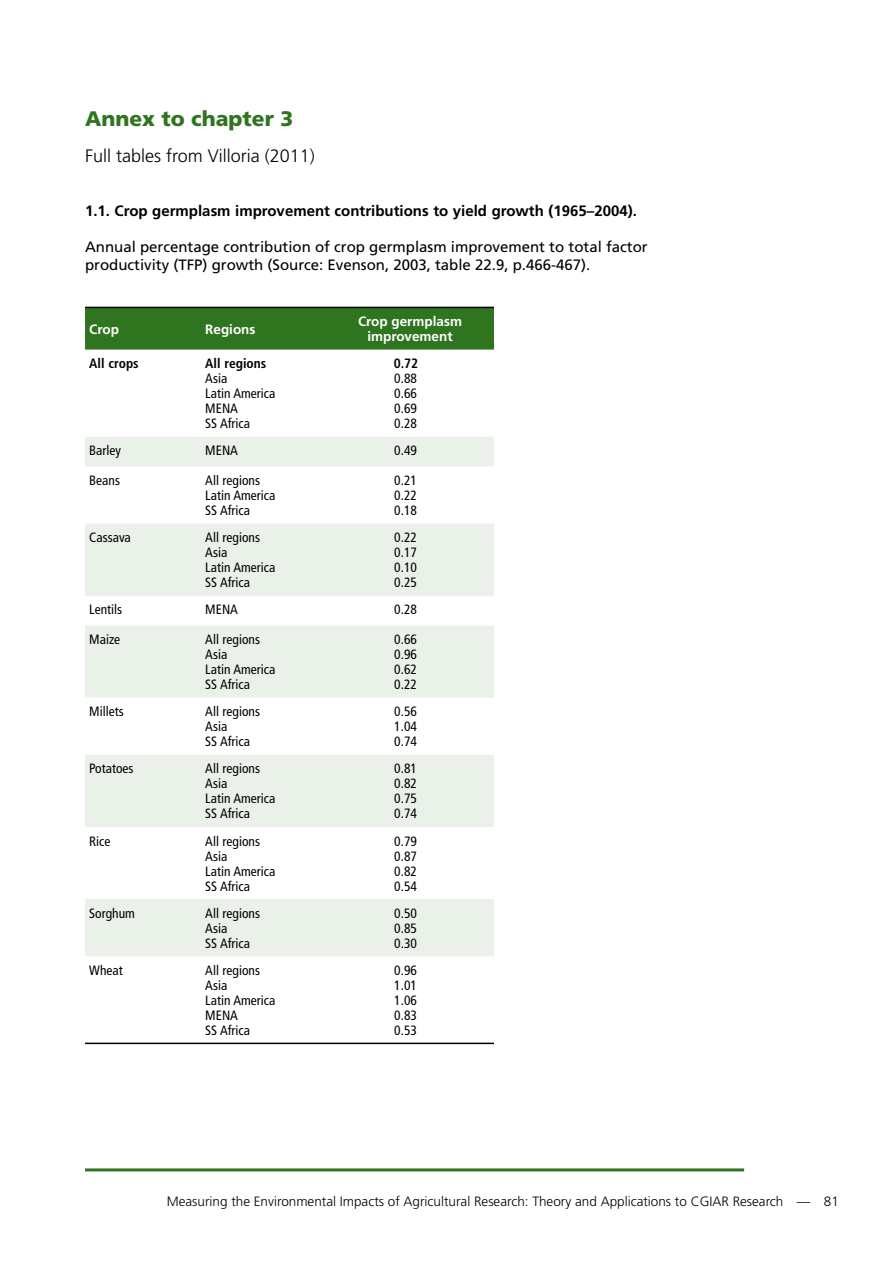
<style>
.page{position:relative;width:893px;height:1263px;background:#fff}
.page>*{position:absolute;margin:0;border:0;box-sizing:border-box;transform-origin:0 0}
.heading1{font:900 21px "Frutiger";color:#2f741f}
.heading1-2{font:300 18px "Frutiger";color:#000}
.body_text__2-col{font:15px/18px "Frutiger";color:#000}
.table_title{font:700 15px "Frutiger";color:#000}
.table_text{font:condensed 13.5px "Frutiger";color:#000}
.t1{font:300 13.5px "Frutiger";color:#000}
.table_top_line__reve{font:700 13.5px/15px "Frutiger";color:#fff;text-align:center}
.table_text-2{font:700 condensed 13.5px "Frutiger";color:#000}
</style>
<div class="page">
<hr style="left:85px;top:1168px;width:659px;height:3px;background:#2f741f">
<div style="left:85px;top:308px;width:409px;height:42px;background:#2f741f"></div>
<svg style="left:85px;top:437px;width:409px;height:519px;fill:#eaf1e9"></svg>
<hr style="left:85px;top:307px;width:116px;height:1px;background:#000">
<hr style="left:201px;top:307px;width:125px;height:1px;background:#000">
<hr style="left:326px;top:307px;width:168px;height:1px;background:#000">
<hr style="left:85px;top:1042px;width:116px;height:2px;background:#000">
<hr style="left:201px;top:1042px;width:125px;height:2px;background:#000">
<hr style="left:326px;top:1042px;width:168px;height:2px;background:#000">
<p class="heading1" style="left:85px;top:106px;width:210px">Annex to chapter 3</p>
<p class="heading1-2" style="left:85px;top:146px;width:231px">Full tables from Villoria (2011)</p>
<p class="table_title" style="left:85px;top:202px;width:553px">1.1. Crop germplasm improvement contributions to yield growth (1965–2004).</p>
<p class="body_text__2-col" style="left:85px;top:238px;width:564px">Annual percentage contribution of crop germplasm improvement to total factor productivity (TFP) growth (Source: Evenson, 2003, table 22.9, p.466-467).</p>
<p class="table_top_line__reve" style="left:89px;top:321px;width:31px">Crop</p>
<p class="table_top_line__reve" style="left:205px;top:321px;width:52px">Regions</p>
<p class="table_top_line__reve" style="left:358px;top:314px;width:106px">Crop germplasm improvement</p>
<p class="table_text-2" style="left:89px;top:355px;width:51px">All crops</p>
<p class="table_text-2" style="left:205px;top:355px;width:63px">All regions</p>
<p class="table_text" style="left:205px;top:371px;width:23px">Asia</p>
<p class="table_text" style="left:205px;top:386px;width:72px">Latin America</p>
<p class="table_text" style="left:205px;top:401px;width:34px">MENA</p>
<p class="table_text" style="left:205px;top:416px;width:46px">SS Africa</p>
<p class="table_text-2" style="left:394px;top:355px;width:26px">0.72</p>
<p class="table_text" style="left:394px;top:371px;width:24px">0.88</p>
<p class="table_text" style="left:394px;top:386px;width:24px">0.66</p>
<p class="table_text" style="left:394px;top:401px;width:24px">0.69</p>
<p class="table_text" style="left:394px;top:416px;width:24px">0.28</p>
<p class="table_text" style="left:89px;top:443px;width:33px">Barley</p>
<p class="table_text" style="left:205px;top:443px;width:34px">MENA</p>
<p class="table_text" style="left:394px;top:443px;width:24px">0.49</p>
<p class="table_text" style="left:89px;top:473px;width:32px">Beans</p>
<p class="table_text" style="left:205px;top:473px;width:56px">All regions</p>
<p class="table_text" style="left:205px;top:488px;width:72px">Latin America</p>
<p class="table_text" style="left:205px;top:503px;width:46px">SS Africa</p>
<p class="table_text" style="left:394px;top:473px;width:24px">0.21</p>
<p class="table_text" style="left:394px;top:488px;width:24px">0.22</p>
<p class="table_text" style="left:394px;top:503px;width:24px">0.18</p>
<p class="table_text" style="left:89px;top:530px;width:43px">Cassava</p>
<p class="table_text" style="left:205px;top:530px;width:56px">All regions</p>
<p class="table_text" style="left:205px;top:545px;width:23px">Asia</p>
<p class="table_text" style="left:205px;top:560px;width:72px">Latin America</p>
<p class="table_text" style="left:205px;top:575px;width:46px">SS Africa</p>
<p class="table_text" style="left:394px;top:530px;width:24px">0.22</p>
<p class="table_text" style="left:394px;top:545px;width:24px">0.17</p>
<p class="table_text" style="left:394px;top:560px;width:24px">0.10</p>
<p class="table_text" style="left:394px;top:575px;width:24px">0.25</p>
<p class="table_text" style="left:89px;top:602px;width:34px">Lentils</p>
<p class="table_text" style="left:205px;top:602px;width:34px">MENA</p>
<p class="table_text" style="left:394px;top:602px;width:24px">0.28</p>
<p class="table_text" style="left:89px;top:632px;width:32px">Maize</p>
<p class="table_text" style="left:205px;top:632px;width:56px">All regions</p>
<p class="table_text" style="left:205px;top:647px;width:23px">Asia</p>
<p class="table_text" style="left:205px;top:662px;width:72px">Latin America</p>
<p class="table_text" style="left:205px;top:677px;width:46px">SS Africa</p>
<p class="table_text" style="left:394px;top:632px;width:24px">0.66</p>
<p class="table_text" style="left:394px;top:647px;width:24px">0.96</p>
<p class="table_text" style="left:394px;top:662px;width:24px">0.62</p>
<p class="table_text" style="left:394px;top:677px;width:24px">0.22</p>
<p class="table_text" style="left:89px;top:704px;width:36px">Millets</p>
<p class="table_text" style="left:205px;top:704px;width:56px">All regions</p>
<p class="table_text" style="left:205px;top:719px;width:23px">Asia</p>
<p class="table_text" style="left:205px;top:734px;width:46px">SS Africa</p>
<p class="table_text" style="left:89px;top:761px;width:46px">Potatoes</p>
<p class="table_text" style="left:205px;top:761px;width:56px">All regions</p>
<p class="table_text" style="left:205px;top:776px;width:23px">Asia</p>
<p class="table_text" style="left:205px;top:791px;width:72px">Latin America</p>
<p class="table_text" style="left:205px;top:806px;width:46px">SS Africa</p>
<p class="table_text" style="left:89px;top:833px;width:23px">Rice</p>
<p class="table_text" style="left:205px;top:833px;width:56px">All regions</p>
<p class="table_text" style="left:205px;top:848px;width:23px">Asia</p>
<p class="table_text" style="left:205px;top:863px;width:72px">Latin America</p>
<p class="table_text" style="left:205px;top:878px;width:46px">SS Africa</p>
<p class="table_text" style="left:89px;top:905px;width:47px">Sorghum</p>
<p class="table_text" style="left:205px;top:905px;width:56px">All regions</p>
<p class="table_text" style="left:205px;top:920px;width:23px">Asia</p>
<p class="table_text" style="left:205px;top:935px;width:46px">SS Africa</p>
<p class="table_text" style="left:89px;top:962px;width:35px">Wheat</p>
<p class="table_text" style="left:205px;top:962px;width:56px">All regions</p>
<p class="table_text" style="left:205px;top:977px;width:23px">Asia</p>
<p class="table_text" style="left:205px;top:992px;width:72px">Latin America</p>
<p class="table_text" style="left:205px;top:1007px;width:34px">MENA</p>
<p class="table_text" style="left:205px;top:1022px;width:46px">SS Africa</p>
<p class="table_text" style="left:394px;top:704px;width:24px">0.56</p>
<p class="table_text" style="left:394px;top:719px;width:24px">1.04</p>
<p class="table_text" style="left:394px;top:734px;width:24px">0.74</p>
<p class="table_text" style="left:394px;top:761px;width:24px">0.81</p>
<p class="table_text" style="left:394px;top:776px;width:24px">0.82</p>
<p class="table_text" style="left:394px;top:791px;width:24px">0.75</p>
<p class="table_text" style="left:394px;top:806px;width:24px">0.74</p>
<p class="table_text" style="left:394px;top:833px;width:24px">0.79</p>
<p class="table_text" style="left:394px;top:848px;width:24px">0.87</p>
<p class="table_text" style="left:394px;top:863px;width:24px">0.82</p>
<p class="table_text" style="left:394px;top:878px;width:24px">0.54</p>
<p class="table_text" style="left:394px;top:905px;width:24px">0.50</p>
<p class="table_text" style="left:394px;top:920px;width:24px">0.85</p>
<p class="table_text" style="left:394px;top:935px;width:24px">0.30</p>
<p class="table_text" style="left:394px;top:962px;width:24px">0.96</p>
<p class="table_text" style="left:394px;top:977px;width:24px">1.01</p>
<p class="table_text" style="left:394px;top:992px;width:24px">1.06</p>
<p class="table_text" style="left:394px;top:1007px;width:24px">0.83</p>
<p class="table_text" style="left:394px;top:1022px;width:24px">0.53</p>
<p class="t1" style="left:167px;top:1194px;width:674px">Measuring the Environmental Impacts of Agricultural Research: Theory and Applications to CGIAR Research — 81</p>
</div>
